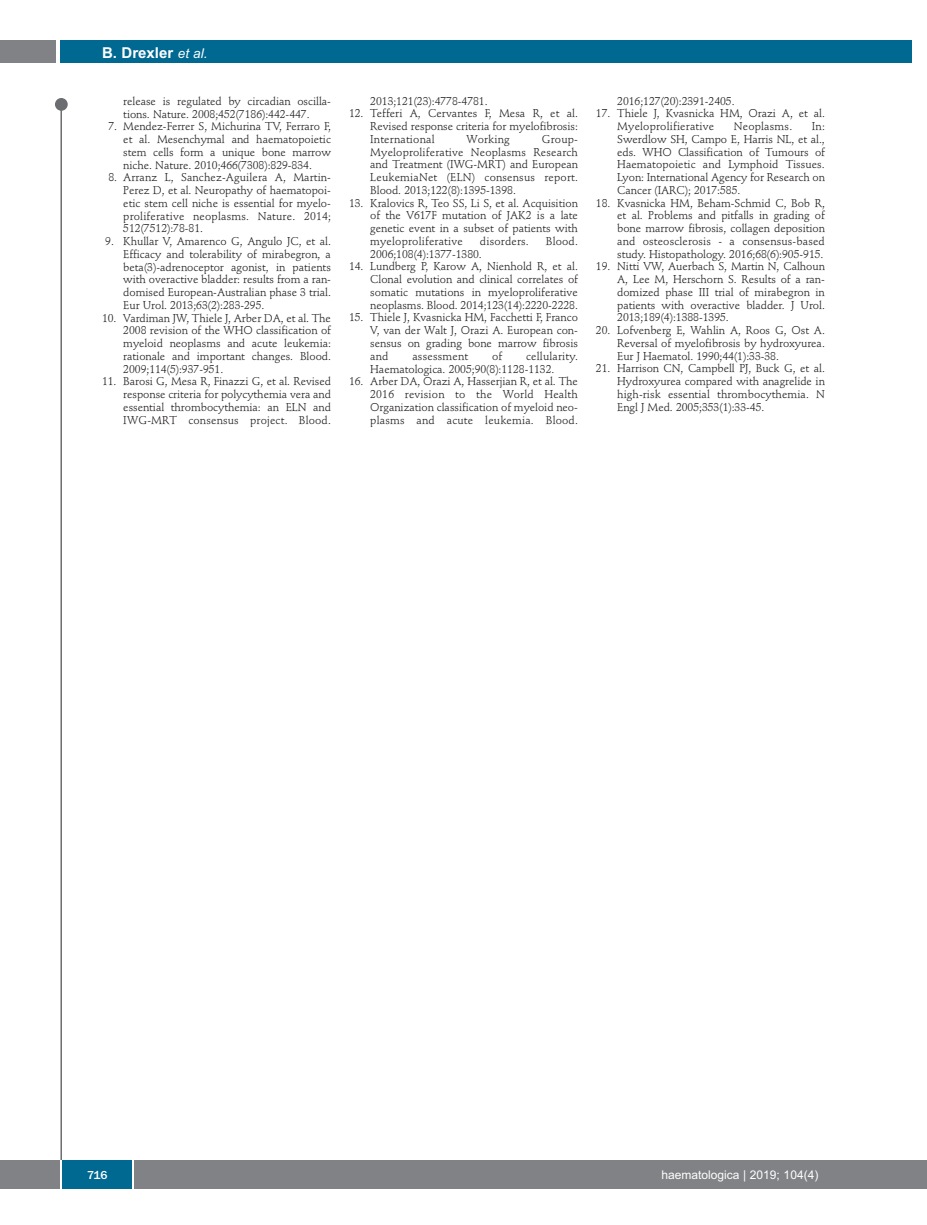
<style>
.page{position:relative;width:927px;height:1225px;background:#fff}
.page>*{position:absolute;margin:0;border:0;box-sizing:border-box;transform-origin:0 0}
.t1{font:700 15px "Arial";color:#fff}
.t2{font:12px "Arial";color:#fff}
.t3{font:500 12px "Franklin Gothic";color:#fff}
.t4{font:11.25px/12.8px "Stempel Schneidler";letter-spacing:-.005em;color:#231f20;text-align:justify}
.t5{font:11.25px "Stempel Schneidler";letter-spacing:.015em;color:#231f20}
.s1{font-weight:400;font-style:italic;font-size:13.5px}
</style>
<div class="page">
<div style="left:911px;top:1160px;width:16px;height:28px;background:#808285"></div>
<div style="left:55px;top:98px;width:13px;height:13px;background:#6c6d70;border-radius:50%"></div>
<hr style="left:60px;top:101px;width:2px;height:1061px;background:#6c6d70">
<div style="left:60px;top:40px;width:852px;height:22px;background:#006991"></div>
<div style="left:0;top:40px;width:56px;height:22px;background:#808285"></div>
<div style="left:0;top:1160px;width:911px;height:28px;background:#808285"></div>
<div style="left:62px;top:1160px;width:71px;height:28px;background:#006991"></div>
<hr style="left:60px;top:1160px;width:2px;height:28px;background:#fff">
<svg style="left:133px;top:1160px;width:1px;height:28px"></svg>
<h1 class="t1" style="left:102px;top:44px;width:107px">B. Drexler <span class="s1">et al.</span></h1>
<p class="t4" style="left:123px;top:96px;width:209px">release is regulated by circadian oscilla&shy;tions. Nature. 2008;452(7186):442-447.</p>
<p class="t4" style="left:123px;top:121px;width:209px;text-indent:-15px">7. Mendez-Ferrer S, Michurina TV, Ferraro F, et al. Mesenchymal and haematopoietic stem cells form a unique bone marrow niche. Nature. 2010;466(7308):829-834.</p>
<p class="t4" style="left:123px;top:172px;width:209px;text-indent:-15px">8. Arranz L, Sanchez-Aguilera A, Martin-Perez D, et al. Neuropathy of haematopoi&shy;etic stem cell niche is essential for myelo&shy;proliferative neoplasms. Nature. 2014; 512(7512):78-81.</p>
<p class="t4" style="left:123px;top:236px;width:209px;text-indent:-18px">9. Khullar V, Amarenco G, Angulo JC, et al.<br>Efficacy and tolerability of mirabegron, a beta(3)-adrenoceptor agonist, in patients with overactive bladder: results from a ran&shy;domised European-Australian phase 3 trial.<br>Eur Urol. 2013;63(2):283-295.</p>
<p class="t4" style="left:123px;top:312px;width:209px;text-indent:-21px">10. Vardiman JW, Thiele J, Arber DA, et al. The 2008 revision of the WHO classification of myeloid neoplasms and acute leukemia: rationale and important changes. Blood.<br>2009;114(5):937-951.</p>
<p class="t4" style="left:123px;top:376px;width:209px;text-indent:-21px">11. Barosi G, Mesa R, Finazzi G, et al. Revised response criteria for polycythemia vera and essential thrombocythemia: an ELN and IWG-MRT consensus project. Blood.</p>
<p class="t4" style="left:370px;top:96px;width:119px">2013;121(23):4778-4781.</p>
<p class="t4" style="left:370px;top:108px;width:209px;text-indent:-21px">12. Tefferi A, Cervantes F, Mesa R, et al.<br>Revised response criteria for myelofibrosis:<br>International</p>
<p class="t5" style="left:467px;top:134px;width:45px">Working</p>
<p class="t4" style="left:370px;top:134px;width:209px;text-indent:172px">Group-Myeloproliferative Neoplasms Research and Treatment (IWG-MRT) and European LeukemiaNet (ELN) consensus report.<br>Blood. 2013;122(8):1395-1398.</p>
<p class="t4" style="left:370px;top:198px;width:209px;text-indent:-21px">13. Kralovics R, Teo SS, Li S, et al. Acquisition of the V617F mutation of JAK2 is a late genetic event in a subset of patients with myeloproliferative</p>
<p class="t5" style="left:480px;top:236px;width:50px">disorders.</p>
<p class="t4" style="left:546px;top:236px;width:34px">Blood.</p>
<p class="t4" style="left:370px;top:249px;width:113px">2006;108(4):1377-1380.</p>
<p class="t4" style="left:370px;top:261px;width:209px;text-indent:-21px">14. Lundberg P, Karow A, Nienhold R, et al.<br>Clonal evolution and clinical correlates of somatic mutations in myeloproliferative neoplasms. Blood. 2014;123(14):2220-2228.</p>
<p class="t4" style="left:370px;top:312px;width:209px;text-indent:-21px">15. Thiele J, Kvasnicka HM, Facchetti F, Franco V, van der Walt J, Orazi A. European con&shy;sensus on grading bone marrow fibrosis and</p>
<p class="t4" style="left:370px;top:350px;width:209px;text-indent:156px">cellularity.<br>Haematologica. 2005;90(8):1128-1132.</p>
<p class="t4" style="left:370px;top:376px;width:209px;text-indent:-21px">16. Arber DA, Orazi A, Hasserjian R, et al. The 2016 revision to the World Health Organization classification of myeloid neo&shy;plasms and acute leukemia. Blood.</p>
<p class="t5" style="left:412px;top:351px;width:57px">assessment</p>
<p class="t4" style="left:492px;top:350px;width:12px">of</p>
<p class="t4" style="left:617px;top:95px;width:119px">2016;127(20):2391-2405.</p>
<p class="t4" style="left:617px;top:108px;width:209px;text-indent:-21px">17. Thiele J, Kvasnicka HM, Orazi A, et al.<br>Myeloprolifierative</p>
<p class="t5" style="left:734px;top:122px;width:60px">Neoplasms.</p>
<p class="t4" style="left:617px;top:121px;width:209px;text-indent:195px">In:<br>Swerdlow SH, Campo E, Harris NL, et al., eds. WHO Classification of Tumours of Haematopoietic and Lymphoid Tissues.<br>Lyon: International Agency for Research on Cancer (IARC); 2017:585.</p>
<p class="t4" style="left:617px;top:197px;width:209px;text-indent:-21px">18. Kvasnicka HM, Beham-Schmid C, Bob R, et al. Problems and pitfalls in grading of bone marrow fibrosis, collagen deposition and osteosclerosis - a consensus-based study. Histopathology. 2016;68(6):905-915.</p>
<p class="t4" style="left:617px;top:261px;width:209px;text-indent:-21px">19. Nitti VW, Auerbach S, Martin N, Calhoun A, Lee M, Herschorn S. Results of a ran&shy;domized phase III trial of mirabegron in patients with overactive bladder. J Urol.<br>2013;189(4):1388-1395.</p>
<p class="t4" style="left:617px;top:325px;width:209px;text-indent:-21px">20. Lofvenberg E, Wahlin A, Roos G, Ost A.<br>Reversal of myelofibrosis by hydroxyurea.<br>Eur J Haematol. 1990;44(1):33-38.</p>
<p class="t4" style="left:617px;top:363px;width:209px;text-indent:-21px">21. Harrison CN, Campbell PJ, Buck G, et al.<br>Hydroxyurea compared with anagrelide in high-risk essential thrombocythemia. N Engl J Med. 2005;353(1):33-45.</p>
<p class="t3" style="left:87px;top:1167px;width:22px">716</p>
<p class="t2" style="left:661px;top:1167px;width:158px">haematologica | 2019; 104(4)</p>
</div>
